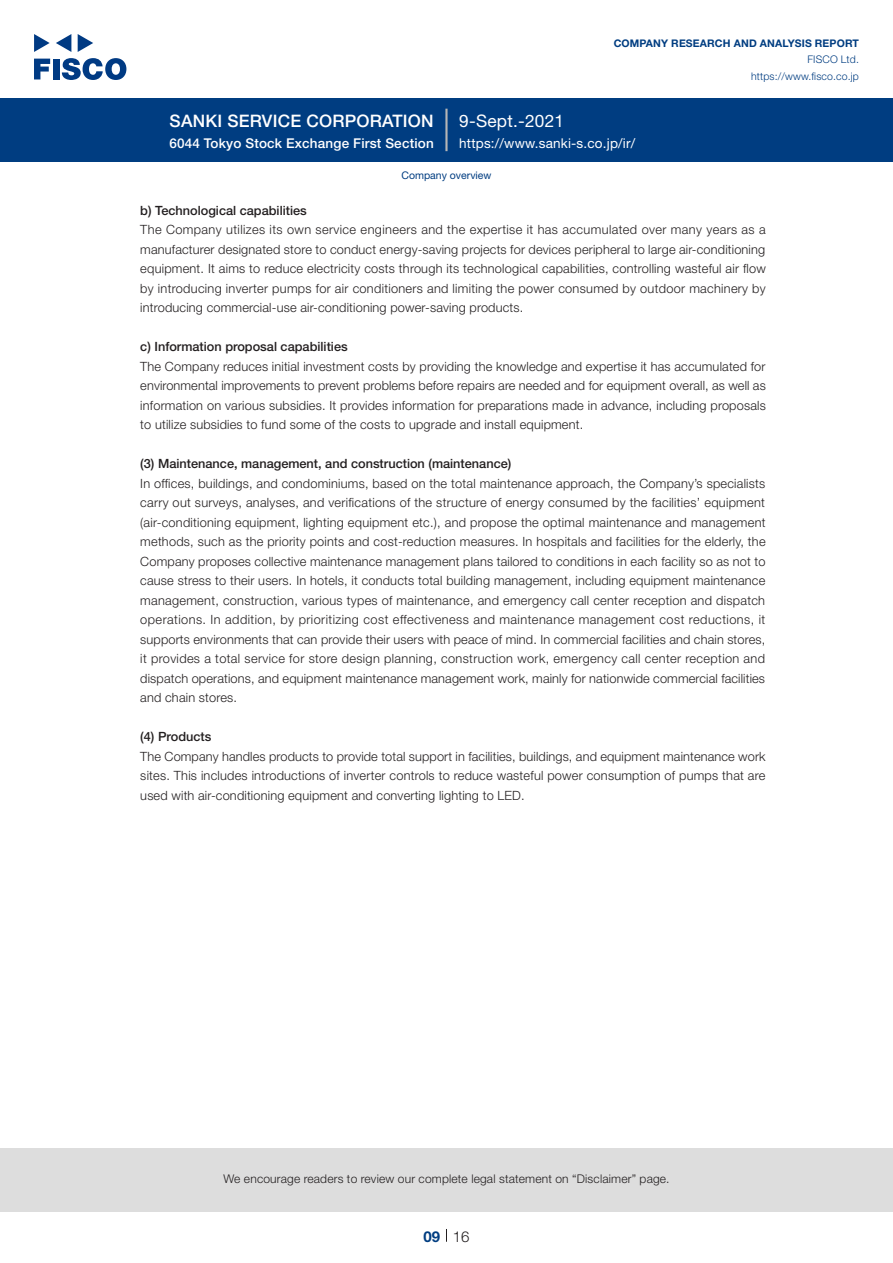
<style>
.page{position:relative;width:893px;height:1263px;background:#fff}
.page>*{position:absolute;margin:0;border:0;box-sizing:border-box;transform-origin:0 0}
.t1{font:500 17.25px "Helvetica Neue LT Std";letter-spacing:.015em;color:#fff}
.t2{font:17.25px "Helvetica Neue LT Std";letter-spacing:.015em;color:#fff}
.t3{font:300 15px "Helvetica Neue LT Std";color:#231f20}
.t4{font:700 15px "Helvetica Neue LT Std";color:#003d81}
.t5{font:500 13.5px "Helvetica Neue LT Std";letter-spacing:.015em;color:#fff}
.t6{font:13.5px "Helvetica Neue LT Std";color:#fff}
.t7{font:300 12.75px/19.5px "Helvetica Neue LT Std";letter-spacing:.015em;color:#231f20;text-align:justify}
.t8{font:500 12.75px "Helvetica Neue LT Std";color:#231f20}
.t9{font:300 12px "Helvetica Neue LT Std";letter-spacing:.015em;color:#231f20}
.t10{font:700 10.5px "Helvetica Neue LT Std";letter-spacing:.015em;color:#003d81}
.t11{font:300 10.5px/16.5px "Helvetica Neue LT Std";letter-spacing:.015em;color:#003d81;text-align:right}
.t12{font:10.5px "Helvetica Neue LT Std";color:#003d81}
</style>
<div class="page">
<div style="left:0;top:1148px;width:893px;height:64px;background:#ddd"></div>
<svg style="left:34px;top:59px;width:16px;height:20px"></svg>
<div style="left:53px;top:59px;width:6px;height:20px;background:#003a83"></div>
<svg style="left:62px;top:58px;width:64px;height:22px"></svg>
<svg style="left:34px;top:34px;width:16px;height:18px"></svg>
<svg style="left:78px;top:34px;width:15px;height:18px"></svg>
<svg style="left:56px;top:34px;width:15px;height:18px"></svg>
<div style="left:0;top:98px;width:893px;height:64px;background:#003d81"></div>
<hr style="left:445px;top:109px;width:3px;height:42px;background:#b5b5b6">
<svg style="left:446px;top:1229px;width:1px;height:13px"></svg>
<h1 class="t1" style="left:170px;top:110px;width:266px">SANKI SERVICE CORPORATION</h1>
<p class="t5" style="left:169px;top:135px;width:266px">6044 Tokyo Stock Exchange First Section</p>
<h1 class="t2" style="left:459px;top:110px;width:106px">9-Sept.-2021</h1>
<p class="t10" style="left:614px;top:37px;width:247px">COMPANY RESEARCH AND ANALYSIS REPORT</p>
<p class="t11" style="left:751px;top:51px;width:109px">FISCO Ltd. https://www.fisco.co j p.</p>
<p class="t6" style="left:459px;top:135px;width:178px">h t t p s : / / w w w . s a n k i .s- c o j p. /i r/</p>
<p class="t12" style="left:401px;top:169px;width:92px">Company overview</p>
<p class="t8" style="left:140px;top:203px;width:168px">b) Technological capabilities</p>
<p class="t7" style="left:140px;top:220px;width:627px">The Company utilizes its own service engineers and the expertise it has accumulated over many years as a manufacturer designated store to conduct energy-saving projects for devices peripheral to large air-conditioning equipment It. aims to reduce electricity costs through its technological capabilities, controlling wasteful air flow by introducing inverter pumps for air conditioners and limiting the power consumed by outdoor machinery by introducing commercial-use air-conditioning power-saving products.</p>
<p class="t8" style="left:140px;top:339px;width:209px">c) Information proposal capabilities</p>
<p class="t7" style="left:140px;top:356px;width:627px">The Company reduces initial investment costs by providing the knowledge and expertise it has accumulated for environmental improvements to prevent problems before repairs are needed and for equipment overall, as well as information on various subsidies It. provides information for preparations made in advance, including proposals to utilize subsidies to fund some of the costs to upgrade and install equipment.</p>
<p class="t8" style="left:140px;top:456px;width:373px">3( ) Maintenance, management, and construction (maintenance(</p>
<p class="t7" style="left:140px;top:473px;width:627px">In offices, buildings, and condominiums, based on the total maintenance approach, the Company s’ specialists carry out surveys, analyses, and verifications of the structure of energy consumed by the facilities’ equipment (air-conditioning equipment, lighting equipment etc ,). and propose the optimal maintenance and management methods, such as the priority points and cost-reduction measures In. hospitals and facilities for the elderly, the Company proposes collective maintenance management plans tailored to conditions in each facility so as not to cause stress to their users In. hotels it, conducts total building management, including equipment maintenance management, construction, various types of maintenance, and emergency call center reception and dispatch operations In. addition, by prioritizing cost effectiveness and maintenance management cost reductions it, supports environments that can provide their users with peace of mind In. commercial facilities and chain stores, it provides a total service for store design planning, construction work, emergency call center reception and dispatch operations, and equipment maintenance management work, mainly for nationwide commercial facilities and chain stores.</p>
<p class="t8" style="left:140px;top:729px;width:73px">4( ) Products</p>
<p class="t7" style="left:140px;top:746px;width:627px">The Company handles products to provide total support in facilities, buildings, and equipment maintenance work sites. This includes introductions of inverter controls to reduce wasteful power consumption of pumps that are used with air-conditioning equipment and converting lighting to LED.</p>
<p class="t9" style="left:223px;top:1171px;width:448px">We encourage readers to review our complete legal statement on “Disclaimer” page.</p>
<p class="t4" style="left:423px;top:1227px;width:18px">09</p>
<p class="t3" style="left:453px;top:1227px;width:18px">16</p>
</div>
